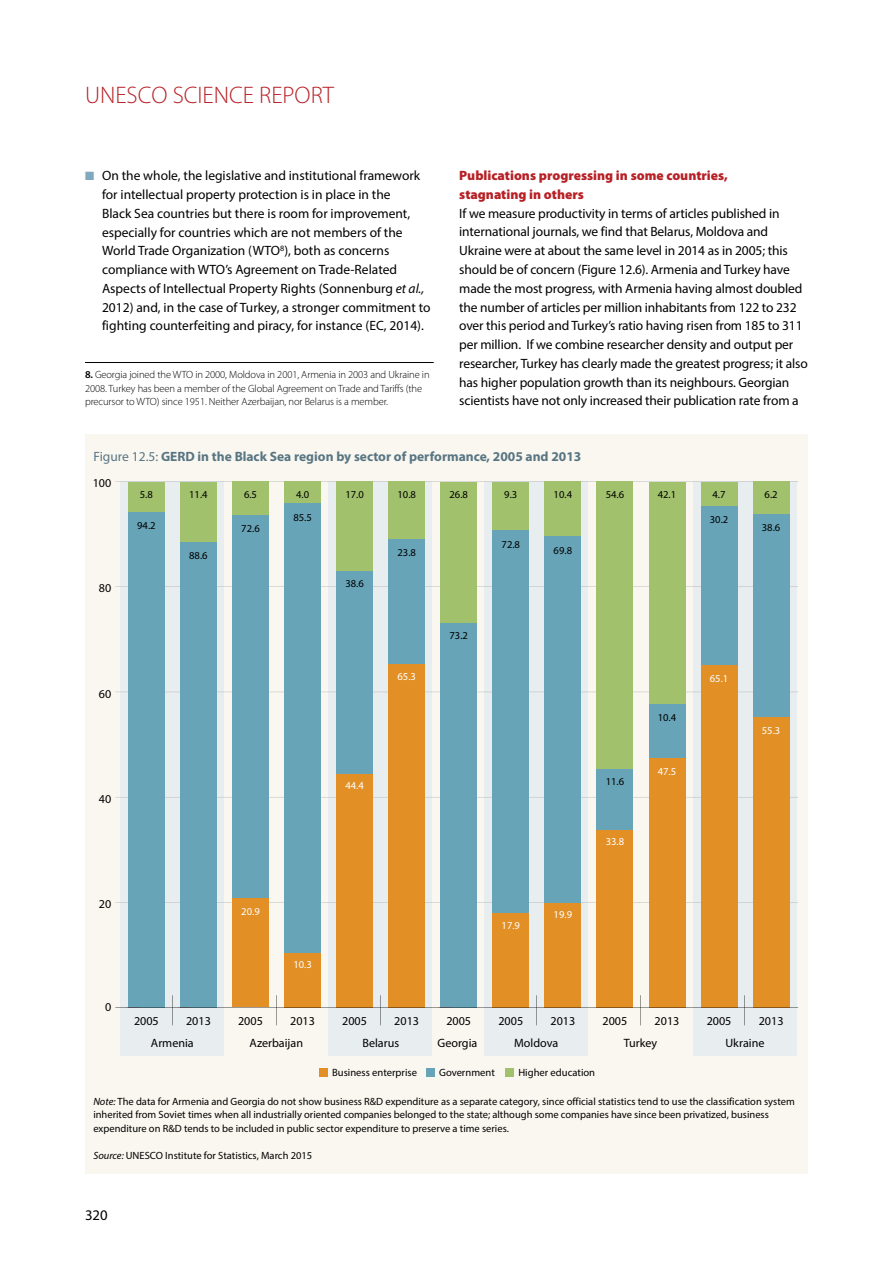
<style>
.page{position:relative;width:893px;height:1263px;background:#fff}
.page>*{position:absolute;margin:0;border:0;box-sizing:border-box;transform-origin:0 0}
.t1{font:300 24px "Myriad Pro";color:#b72126}
.t2{font:14.7px "Myriad Pro";color:#000}
.t3{font:13.5px/18.8px "Myriad Pro";letter-spacing:-.01em;color:#000}
.t4{font:700 13.5px "Myriad Pro";color:#587583}
.t5{font:900 13.5px/18.8px "Myriad Pro";color:#b72126}
.t6{font:12.15px/21.3px "Myriad Pro";color:#000}
.t7{font:10.65px "Myriad Pro";color:#000}
.t8{font:10.65px "Myriad Pro";color:#fff}
.t9{font:10.5px/13.5px "Myriad Pro";color:#000}
.t10{font:300 10.5px/13.5px "Myriad Pro";letter-spacing:-.01em;color:#000}
.s1{color:#80a9bd}
.s2{font-style:italic}
.s3{font-weight:600}
.s4{font-weight:400}
</style>
<div class="page">
<hr style="left:85px;top:362px;width:349px;height:1px;background:#000">
<div style="left:85px;top:435px;width:723px;height:739px;background:#f9f7ef"></div>
<div style="left:693px;top:481px;width:104px;height:575px;background:#e8edf0"></div>
<div style="left:484px;top:481px;width:104px;height:575px;background:#e8edf0"></div>
<div style="left:328px;top:481px;width:104px;height:575px;background:#e8edf0"></div>
<div style="left:120px;top:481px;width:104px;height:575px;background:#e8edf0"></div>
<svg style="left:115px;top:902px;width:683px;height:1px"></svg>
<svg style="left:115px;top:797px;width:683px;height:1px"></svg>
<svg style="left:116px;top:692px;width:682px;height:1px"></svg>
<svg style="left:115px;top:586px;width:683px;height:1px"></svg>
<svg style="left:115px;top:481px;width:683px;height:1px"></svg>
<div style="left:441px;top:482px;width:36px;height:141px;background:#a1c16c"></div>
<div style="left:180px;top:482px;width:37px;height:60px;background:#a1c16c"></div>
<div style="left:180px;top:542px;width:37px;height:465px;background:#67a4b7"></div>
<div style="left:128px;top:482px;width:37px;height:30px;background:#a1c16c"></div>
<div style="left:128px;top:512px;width:37px;height:495px;background:#67a4b7"></div>
<div style="left:597px;top:482px;width:36px;height:287px;background:#a1c16c"></div>
<div style="left:493px;top:482px;width:36px;height:49px;background:#a1c16c"></div>
<div style="left:493px;top:913px;width:36px;height:94px;background:#e28f26"></div>
<div style="left:493px;top:530px;width:36px;height:382px;background:#67a4b7"></div>
<div style="left:545px;top:481px;width:36px;height:55px;background:#a1c16c"></div>
<div style="left:545px;top:903px;width:36px;height:104px;background:#e28f26"></div>
<div style="left:545px;top:536px;width:36px;height:367px;background:#67a4b7"></div>
<div style="left:597px;top:769px;width:36px;height:61px;background:#67a4b7"></div>
<div style="left:597px;top:830px;width:36px;height:177px;background:#e28f26"></div>
<div style="left:649px;top:703px;width:36px;height:55px;background:#67a4b7"></div>
<div style="left:649px;top:482px;width:36px;height:222px;background:#a1c16c"></div>
<div style="left:649px;top:758px;width:36px;height:249px;background:#e28f26"></div>
<div style="left:701px;top:482px;width:36px;height:24px;background:#a1c16c"></div>
<div style="left:701px;top:506px;width:36px;height:159px;background:#67a4b7"></div>
<div style="left:701px;top:665px;width:36px;height:342px;background:#e28f26"></div>
<div style="left:753px;top:481px;width:36px;height:33px;background:#a1c16c"></div>
<div style="left:753px;top:514px;width:36px;height:203px;background:#67a4b7"></div>
<div style="left:753px;top:717px;width:36px;height:290px;background:#e28f26"></div>
<div style="left:441px;top:623px;width:36px;height:384px;background:#67a4b7"></div>
<div style="left:388px;top:482px;width:37px;height:57px;background:#a1c16c"></div>
<div style="left:388px;top:539px;width:37px;height:125px;background:#67a4b7"></div>
<div style="left:388px;top:664px;width:37px;height:343px;background:#e28f26"></div>
<div style="left:336px;top:482px;width:37px;height:89px;background:#a1c16c"></div>
<div style="left:336px;top:571px;width:37px;height:203px;background:#67a4b7"></div>
<div style="left:336px;top:774px;width:37px;height:233px;background:#e28f26"></div>
<div style="left:284px;top:482px;width:37px;height:22px;background:#a1c16c"></div>
<div style="left:284px;top:953px;width:37px;height:54px;background:#e28f26"></div>
<div style="left:284px;top:504px;width:37px;height:449px;background:#67a4b7"></div>
<div style="left:232px;top:482px;width:37px;height:34px;background:#a1c16c"></div>
<div style="left:232px;top:897px;width:37px;height:110px;background:#e28f26"></div>
<div style="left:232px;top:515px;width:37px;height:382px;background:#67a4b7"></div>
<div style="left:319px;top:1068px;width:9px;height:9px;background:#e28f26"></div>
<div style="left:426px;top:1068px;width:9px;height:9px;background:#67a4b7"></div>
<div style="left:505px;top:1068px;width:8px;height:9px;background:#a1c16c"></div>
<svg style="left:115px;top:995px;width:683px;height:30px"></svg>
<h1 class="t1" style="left:85px;top:81px;width:250px">UNESCO SCIENCE REPORT</h1>
<p class="t3" style="left:102px;top:166px;width:330px;text-indent:-17px"><span class="s1">■</span> On the whole, the legislative and institutional framework for intellectual property protection is in place in the<br>Black Sea countries but there is room for improvement, especially for countries which are not members of the World Trade Organization (WTO<sup>8</sup>), both as concerns compliance with WTO’s Agreement on Trade-Related Aspects of Intellectual Property Rights (Sonnenburg <span class="s2">et al., </span>2012) and, in the case of Turkey, a stronger commitment to fighting counterfeiting and piracy, for instance (EC, 2014).</p>
<p class="t10" style="left:85px;top:368px;width:346px"><span class="s3">8.</span> Georgia joined the WTO in 2000, Moldova in 2001, Armenia in 2003 and Ukraine in<br>2008. Turkey has been a member of the Global Agreement on Trade and Tariffs (the precursor to WTO) since 1951. Neither Azerbaijan, nor Belarus is a member.</p>
<p class="t5" style="left:459px;top:166px;width:270px">Publications progressing in some countries, stagnating in others</p>
<p class="t3" style="left:459px;top:204px;width:350px">If we measure productivity in terms of articles published in international journals, we find that Belarus, Moldova and Ukraine were at about the same level in 2014 as in 2005; this should be of concern (Figure 12.6). Armenia and Turkey have made the most progress, with Armenia having almost doubled the number of articles per million inhabitants from 122 to 232 over this period and Turkey’s ratio having risen from 185 to 311 per million. If we combine researcher density and output per researcher, Turkey has clearly made the greatest progress; it also has higher population growth than its neighbours. Georgian scientists have not only increased their publication rate from a</p>
<p class="t4" style="left:94px;top:448px;width:489px"><span class="s4">Figure 12.5:</span> GERD in the Black Sea region by sector of performance, 2005 and 2013</p>
<p class="t6" style="left:93px;top:472px;width:20px">100</p>
<p class="t6" style="left:99px;top:577px;width:14px">80</p>
<p class="t6" style="left:99px;top:682px;width:14px">60</p>
<p class="t6" style="left:99px;top:788px;width:14px">40</p>
<p class="t6" style="left:99px;top:893px;width:14px">20</p>
<p class="t6" style="left:105px;top:996px;width:8px">0</p>
<p class="t7" style="left:140px;top:488px;width:15px">5.8</p>
<p class="t7" style="left:137px;top:519px;width:20px">94.2</p>
<p class="t7" style="left:189px;top:488px;width:20px">11.4</p>
<p class="t7" style="left:189px;top:548px;width:20px">88.6</p>
<p class="t7" style="left:244px;top:488px;width:15px">6.5</p>
<p class="t7" style="left:241px;top:522px;width:20px">72.6</p>
<p class="t7" style="left:296px;top:488px;width:15px">4.0</p>
<p class="t7" style="left:293px;top:511px;width:20px">85.5</p>
<p class="t7" style="left:345px;top:488px;width:20px">17.0</p>
<p class="t7" style="left:345px;top:577px;width:20px">38.6</p>
<p class="t7" style="left:397px;top:488px;width:20px">10.8</p>
<p class="t7" style="left:397px;top:546px;width:20px">23.8</p>
<p class="t8" style="left:397px;top:670px;width:20px">65.3</p>
<p class="t7" style="left:450px;top:488px;width:20px">26.8</p>
<p class="t7" style="left:450px;top:629px;width:20px">73.2</p>
<p class="t8" style="left:345px;top:778px;width:20px">44.4</p>
<p class="t8" style="left:241px;top:904px;width:20px">20.9</p>
<p class="t8" style="left:293px;top:957px;width:20px">10.3</p>
<p class="t7" style="left:504px;top:488px;width:15px">9.3</p>
<p class="t7" style="left:502px;top:538px;width:20px">72.8</p>
<p class="t7" style="left:554px;top:488px;width:20px">10.4</p>
<p class="t7" style="left:554px;top:543px;width:20px">69.8</p>
<p class="t7" style="left:606px;top:488px;width:20px">54.6</p>
<p class="t7" style="left:658px;top:488px;width:20px">42.1</p>
<p class="t7" style="left:712px;top:488px;width:15px">4.7</p>
<p class="t7" style="left:710px;top:513px;width:20px">30.2</p>
<p class="t8" style="left:502px;top:919px;width:20px">17.9</p>
<p class="t8" style="left:554px;top:908px;width:20px">19.9</p>
<p class="t7" style="left:606px;top:775px;width:20px">11.6</p>
<p class="t8" style="left:606px;top:835px;width:20px">33.8</p>
<p class="t7" style="left:658px;top:711px;width:20px">10.4</p>
<p class="t8" style="left:658px;top:764px;width:20px">47.5</p>
<p class="t8" style="left:710px;top:672px;width:20px">65.1</p>
<p class="t7" style="left:765px;top:488px;width:15px">6.2</p>
<p class="t7" style="left:762px;top:521px;width:20px">38.6</p>
<p class="t8" style="left:762px;top:724px;width:20px">55.3</p>
<p class="t6" style="left:151px;top:1010px;width:44px;text-indent:-17px">2005<br>Armenia</p>
<p class="t6" style="left:186px;top:1010px;width:26px">2013</p>
<p class="t6" style="left:238px;top:1010px;width:26px">2005</p>
<p class="t6" style="left:290px;top:1010px;width:26px">2013</p>
<p class="t6" style="left:342px;top:1010px;width:26px">2005</p>
<p class="t6" style="left:394px;top:1010px;width:26px">2013</p>
<p class="t6" style="left:446px;top:1010px;width:26px">2005</p>
<p class="t6" style="left:498px;top:1010px;width:26px">2005</p>
<p class="t6" style="left:550px;top:1010px;width:26px">2013</p>
<p class="t6" style="left:603px;top:1010px;width:26px">2005</p>
<p class="t6" style="left:655px;top:1010px;width:26px">2013</p>
<p class="t6" style="left:707px;top:1010px;width:26px">2005</p>
<p class="t6" style="left:759px;top:1010px;width:26px">2013</p>
<p class="t6" style="left:249px;top:1032px;width:55px">Azerbaijan</p>
<p class="t6" style="left:362px;top:1032px;width:38px">Belarus</p>
<p class="t6" style="left:438px;top:1032px;width:41px">Georgia</p>
<p class="t6" style="left:514px;top:1032px;width:46px">Moldova</p>
<p class="t6" style="left:624px;top:1032px;width:35px">Turkey</p>
<p class="t6" style="left:725px;top:1032px;width:40px">Ukraine</p>
<p class="t7" style="left:332px;top:1065px;width:86px">Business enterprise</p>
<p class="t7" style="left:439px;top:1065px;width:57px">Government</p>
<p class="t7" style="left:518px;top:1065px;width:78px">Higher education</p>
<p class="t9" style="left:93px;top:1094px;width:703px"><span class="s2">Note:</span> The data for Armenia and Georgia do not show business R&amp;D expenditure as a separate category, since official statistics tend to use the classification system inherited from Soviet times when all industrially oriented companies belonged to the state; although some companies have since been privatized, business expenditure on R&amp;D tends to be included in public sector expenditure to preserve a time series.</p>
<p class="t9" style="left:93px;top:1148px;width:220px"><span class="s2">Source:</span> UNESCO Institute for Statistics, March 2015</p>
<p class="t2" style="left:85px;top:1206px;width:24px">320</p>
</div>
